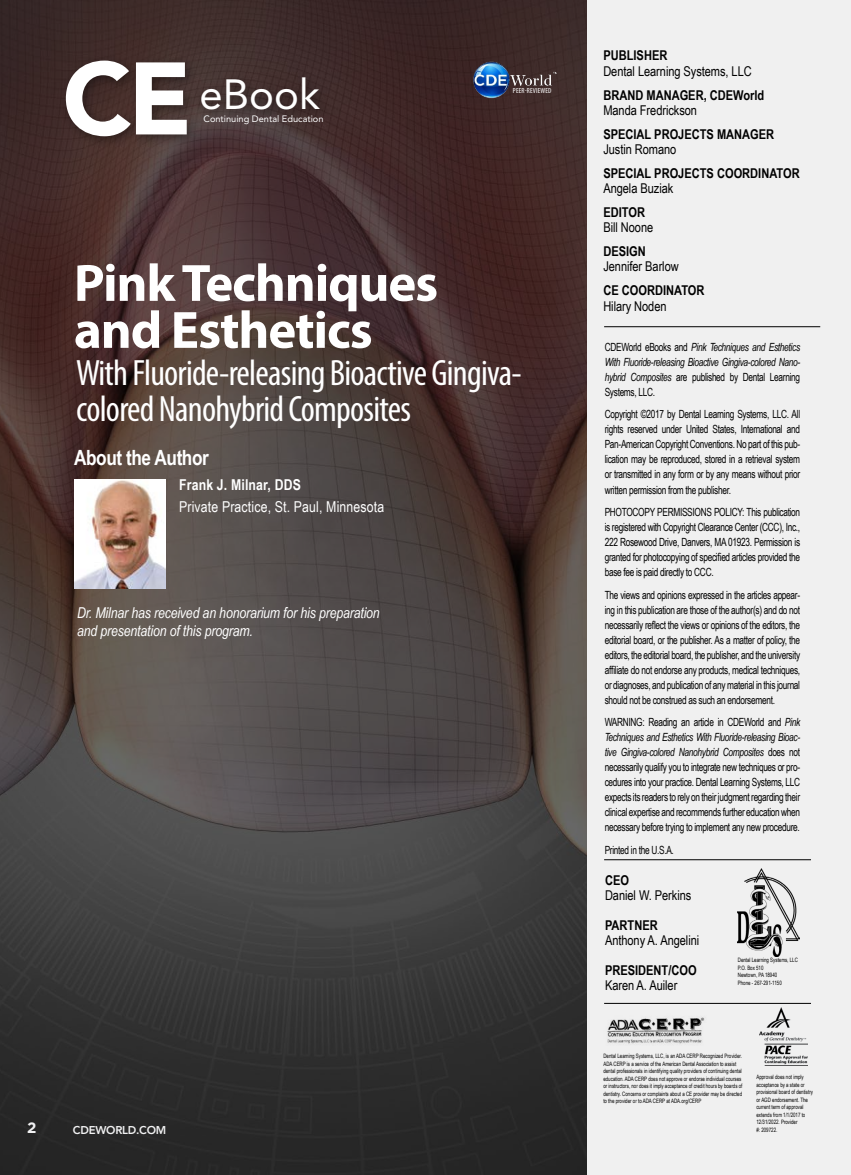
<style>
.page{position:relative;width:851px;height:1175px;background:#fff}
.page>*{position:absolute;margin:0;border:0;box-sizing:border-box;transform-origin:0 0}
.t1{font:900 101.7px "Avenir LT Std";color:#fff}
.t2{font:700 52.8px/47px "Myriad Pro";letter-spacing:-.02em;color:#fff}
.t3{font:41.85px "Avenir LT Std";color:#fff}
.t4{font:condensed 36.75px/35.4px "Myriad Pro";letter-spacing:-.02em;color:#fff}
.t5{font:700 21px "Arial Narrow";letter-spacing:-.02em;color:#fff}
.t6{font:italic 15px/18px "Arial Narrow";letter-spacing:-.01em;color:#fff}
.t7{font:15px "Arial Narrow";letter-spacing:.01em;color:#fff}
.t8{font:700 15px "Arial Narrow";letter-spacing:.01em;color:#fff}
.t9{font:700 15px "Gotham";color:#f1f1f2}
.t10{font:13.5px "Arial Narrow";letter-spacing:-.005em;color:#000}
.t11{font:700 13.5px "Arial Narrow";color:#000}
.t12{font:11.25px/15px "Arial Narrow";letter-spacing:-.03em;color:#000;text-align:justify;scale:.9 1}
.t13{font:italic 11.25px/15px "Arial Narrow";letter-spacing:-.03em;color:#000;text-align:justify;scale:.9 1}
.t14{font:800 11.25px "Avenir LT Std";letter-spacing:-.02em;color:#f1f1f2}
.t15{font:9.3px "Avenir LT Std";color:#fff}
.t16{font:condensed 7.35px "Myriad Pro";letter-spacing:.02em;color:#fff}
.t17{font:6px/7.5px "Arial Narrow";color:#000;scale:.9 1}
.s1{font-style:normal}
.s2{font-style:italic}
</style>
<div class="page">
<img style="left:0;top:0;width:587px;height:1174px">
<div style="left:195px;top:71px;width:136px;height:51px;background:#000;opacity:.4"></div>
<div style="left:60px;top:54px;width:139px;height:95px;background:#000;opacity:.4"></div>
<img style="left:464px;top:60px;width:92px;height:44px">
<div style="left:587px;top:0;width:263px;height:1174px;background:#f0f0f0"></div>
<hr style="left:604px;top:859px;width:207px;height:1px;background:#000">
<hr style="left:604px;top:326px;width:216px;height:1px;background:#000">
<img style="left:737px;top:868px;width:62px;height:88px">
<hr style="left:604px;top:1003px;width:207px;height:1px;background:#000">
<svg style="left:756px;top:1003px;width:55px;height:63px"></svg>
<img style="left:759px;top:1007px;width:48px;height:58px">
<img style="left:607px;top:1017px;width:98px;height:27px">
<img style="left:74px;top:480px;width:91px;height:108px">
<h1 class="t1" style="left:62px;top:37px;width:131px">CE</h1>
<h3 class="t3" style="left:199px;top:70px;width:122px">eBook</h3>
<p class="t15" style="left:203px;top:113px;width:122px">Continuing Dental Education</p>
<h2 class="t2" style="left:74px;top:258px;width:365px">Pink Techniques and Esthetics</h2>
<p class="t16" style="left:513px;top:86px;width:40px">PEER-REVIEWED</p>
<h3 class="t4" style="left:76px;top:355px;width:447px">With Fluoride-releasing Bioactive Gingiva&shy;colored Nanohybrid Composites</h3>
<h3 class="t5" style="left:74px;top:441px;width:136px">About the Author</h3>
<h3 class="t8" style="left:179px;top:473px;width:123px">Frank J. Milnar, DDS</h3>
<h3 class="t7" style="left:179px;top:496px;width:207px">Private Practice, St. Paul, Minnesota</h3>
<h3 class="t6" style="left:77px;top:604px;width:304px">Dr. Milnar has received an honorarium for his preparation and presentation of this program.</h3>
<h3 class="t9" style="left:27px;top:1117px;width:11px">2</h3>
<p class="t14" style="left:73px;top:1123px;width:95px">CDEWORLD.COM</p>
<p class="t11" style="left:603px;top:46px;width:65px">PUBLISHER</p>
<p class="t10" style="left:603px;top:61px;width:150px">Dental Learning Systems, LLC</p>
<p class="t11" style="left:603px;top:85px;width:162px">BRAND MANAGER, CDEWorld</p>
<p class="t10" style="left:603px;top:100px;width:95px">Manda Fredrickson</p>
<p class="t11" style="left:603px;top:124px;width:172px">SPECIAL PROJECTS MANAGER</p>
<p class="t10" style="left:603px;top:139px;width:75px">Justin Romano</p>
<p class="t11" style="left:603px;top:163px;width:198px">SPECIAL PROJECTS COORDINATOR</p>
<p class="t10" style="left:603px;top:178px;width:71px">Angela Buziak</p>
<p class="t11" style="left:603px;top:202px;width:43px">EDITOR</p>
<p class="t10" style="left:603px;top:217px;width:51px">Bill Noone</p>
<p class="t11" style="left:603px;top:241px;width:44px">DESIGN</p>
<p class="t10" style="left:603px;top:256px;width:77px">Jennifer Barlow</p>
<p class="t11" style="left:603px;top:280px;width:103px">CE COORDINATOR</p>
<p class="t10" style="left:603px;top:296px;width:65px">Hilary Noden</p>
<p class="t13" style="left:604px;top:339px;width:219px"><span class="s1">CDEWorld eBooks and</span> Pink Techniques and Esthetics With Fluoride-releasing Bioactive Gingiva-colored Nano&shy;hybrid Composites <span class="s1">are published by Dental Learning Systems, LLC.</span></p>
<p class="t12" style="left:604px;top:406px;width:219px">Copyright ©2017 by Dental Learning Systems, LLC. All rights reserved under United States, International and Pan-American Copyright Conventions. No part of this pub&shy;lication may be reproduced, stored in a retrieval system or transmitted in any form or by any means without prior written permission from the publisher.</p>
<p class="t12" style="left:604px;top:504px;width:219px">PHOTOCOPY PERMISSIONS POLICY: This publication is registered with Copyright Clearance Center (CCC), Inc., 222 Rosewood Drive, Danvers, MA 01923. Permission is granted for photocopying of specified articles provided the base fee is paid directly to CCC.</p>
<p class="t12" style="left:604px;top:586px;width:219px">The views and opinions expressed in the articles appear&shy;ing in this publication are those of the author(s) and do not necessarily reflect the views or opinions of the editors, the editorial board, or the publisher. As a matter of policy, the editors, the editorial board, the publisher, and the university affiliate do not endorse any products, medical techniques, or diagnoses, and publication of any material in this journal should not be construed as such an endorsement.</p>
<p class="t12" style="left:604px;top:714px;width:219px">WARNING: Reading an article in CDEWorld and <span class="s2">Pink Techniques and Esthetics With Fluoride-releasing Bioac&shy;tive Gingiva-colored Nanohybrid Composites</span> does not necessarily qualify you to integrate new techniques or pro&shy;cedures into your practice. Dental Learning Systems, LLC expects its readers to rely on their judgment regarding their clinical expertise and recommends further education when necessary before trying to implement any new procedure.</p>
<p class="t12" style="left:604px;top:841px;width:78px">Printed in the U.S.A.</p>
<p class="t11" style="left:605px;top:870px;width:25px">CEO</p>
<p class="t10" style="left:605px;top:885px;width:88px">Daniel W. Perkins</p>
<p class="t11" style="left:605px;top:915px;width:54px">PARTNER</p>
<p class="t10" style="left:605px;top:930px;width:96px">Anthony A. Angelini</p>
<p class="t11" style="left:605px;top:960px;width:93px">PRESIDENT/COO</p>
<p class="t10" style="left:605px;top:975px;width:74px">Karen A. Auiler</p>
<p class="t17" style="left:737px;top:956px;width:68px">Dental Learning Systems, LLC<br>P.O. Box 510<br>Newtown, PA 18940<br>Phone - 267-291-1150</p>
<p class="t17" style="left:603px;top:1052px;width:156px">Dental Learning Systems, LLC, is an ADA CERP Recognized Provider.<br>ADA CERP is a service of the American Dental Association to assist dental professionals in identifying quality providers of continuing dental education. ADA CERP does not approve or endorse individual courses or instructors, nor does it imply acceptance of credit hours by boards of dentistry. Concerns or complaints about a CE provider may be directed to the provider or to ADA CERP at ADA.org/CERP</p>
<p class="t17" style="left:756px;top:1073px;width:64px">Approval does not imply acceptance by a state or provisional board of dentistry or AGD endorsement. The current term of approval extends from 1/1/2017 to<br>12/31/2022. Provider<br>#: 209722.</p>
</div>
